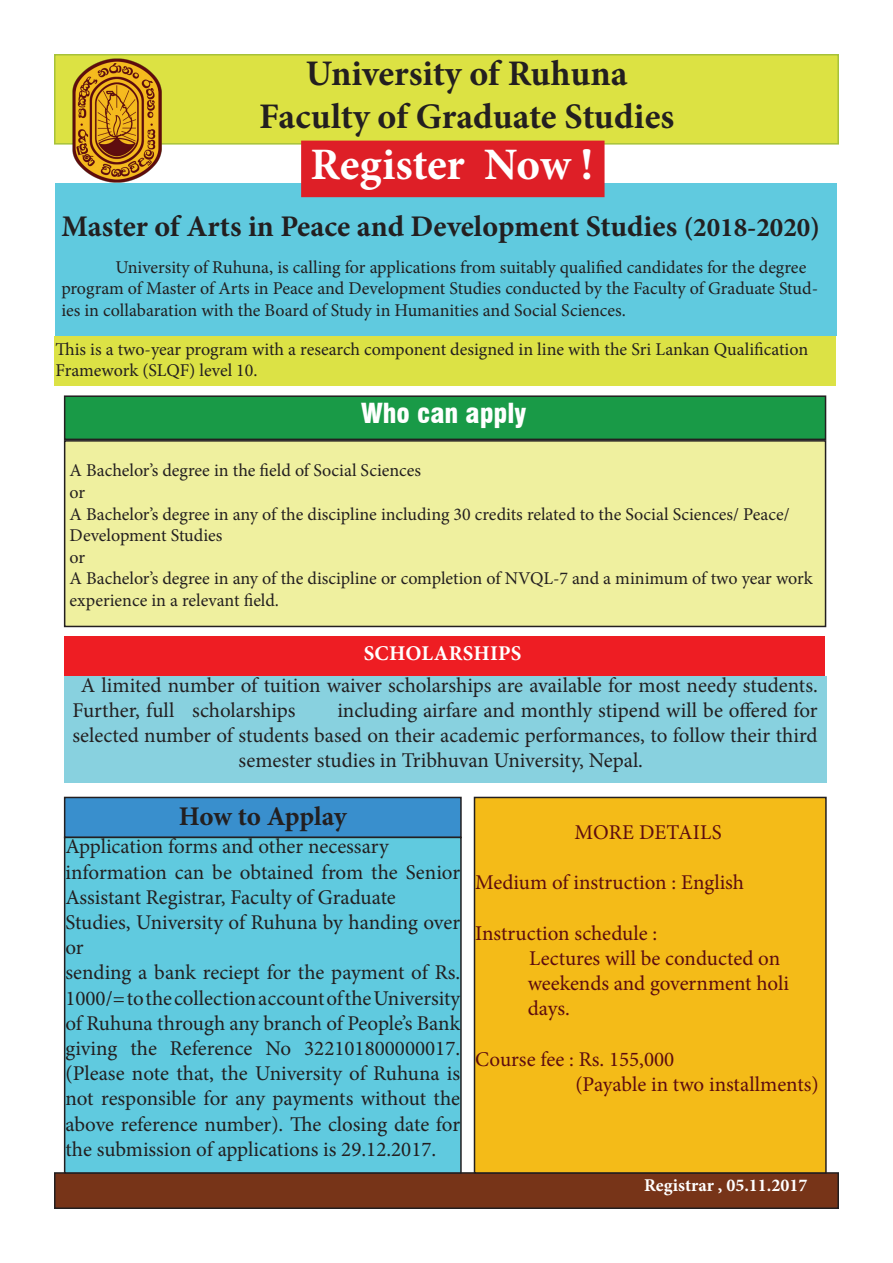
<style>
.page{position:relative;width:893px;height:1263px;background:#fff}
.page>*{position:absolute;margin:0;border:0;box-sizing:border-box;transform-origin:0 0}
.t1{font:700 45px "Minion Pro";letter-spacing:-.005em;color:#fff}
.t2{font:700 36px "Minion Pro";letter-spacing:-.005em;color:#231f20}
.t3{font:700 30px "Minion Pro";color:#231f20}
.t4{font:900 condensed 27px "Swiss 721 BT";color:#fff}
.t5{font:700 27px "Minion Pro";letter-spacing:-.01em;color:#231f20}
.t6{font:21px/25.2px "Minion Pro";color:#231f20}
.t7{font:21px "Minion Pro";color:#5d0c0f}
.t8{font:700 21px "Minion Pro";letter-spacing:.01em;color:#fff}
.t9{font:18px/21.6px "Minion Pro";color:#231f20}
.t10{font:700 18px "Minion Pro";color:#fff}
.s1{font-size:27px}
</style>
<div class="page">
<div style="left:55px;top:1173px;width:783px;height:35px;background:#773418"></div>
<div style="left:54px;top:1172px;width:785px;height:37px;border:2px solid #231f20"></div>
<div style="left:65px;top:797px;width:396px;height:40px;background:#398fcd"></div>
<div style="left:64px;top:797px;width:398px;height:41px;border:2px solid #231f20"></div>
<div style="left:54px;top:54px;width:785px;height:91px;background:#dce243;border:2px solid #a7c239"></div>
<div style="left:55px;top:184px;width:782px;height:152px;background:#60cadf"></div>
<div style="left:301px;top:141px;width:303px;height:56px;background:#de1f27"></div>
<img style="left:72px;top:59px;width:89px;height:124px">
<div style="left:65px;top:441px;width:760px;height:185px;background:#eff09f"></div>
<div style="left:64px;top:440px;width:762px;height:187px;border:2px solid #231f20"></div>
<div style="left:55px;top:337px;width:781px;height:49px;background:#dce245"></div>
<div style="left:65px;top:396px;width:760px;height:43px;background:#199a47"></div>
<div style="left:64px;top:395px;width:762px;height:45px;border:2px solid #231f20"></div>
<div style="left:65px;top:837px;width:396px;height:336px;background:#60cadf"></div>
<div style="left:64px;top:837px;width:398px;height:337px;border:2px solid #231f20"></div>
<div style="left:64px;top:636px;width:761px;height:55px;background:#ee1d23"></div>
<div style="left:64px;top:676px;width:762px;height:106px;background:#88d1df"></div>
<div style="left:474px;top:797px;width:352px;height:376px;background:#f4bb18"></div>
<div style="left:474px;top:797px;width:353px;height:377px;border:2px solid #231f20"></div>
<p class="t2" style="left:306px;top:48px;width:323px">University of Ruhuna</p>
<p class="t2" style="left:259px;top:91px;width:417px">Faculty of Graduate Studies</p>
<p class="t1" style="left:310px;top:133px;width:284px">Register Now !</p>
<p class="t3" style="left:61px;top:205px;width:760px">Master of Arts in Peace and Development Studies <span class="s1">(2018-2020)</span></p>
<p class="t9" style="left:61px;top:256px;width:758px;text-indent:54px">University of Ruhuna, is calling for applications from suitably qualified candidates for the degree program of Master of Arts in Peace and Development Studies conducted by the Faculty of Graduate Stud&shy;ies in collabaration with the Board of Study in Humanities and Social Sciences.</p>
<p class="t9" style="left:56px;top:338px;width:754px">This is a two-year program with a research component designed in line with the Sri Lankan Qualification<br>Framework (SLQF) level 10.</p>
<p class="t4" style="left:361px;top:397px;width:167px">Who can apply</p>
<p class="t9" style="left:70px;top:460px;width:353px">A Bachelor’s degree in the field of Social Sciences</p>
<p class="t9" style="left:70px;top:481px;width:17px">or</p>
<p class="t9" style="left:70px;top:503px;width:721px">A Bachelor’s degree in any of the discipline including 30 credits related to the Social Sciences/ Peace/<br>Development Studies</p>
<p class="t9" style="left:70px;top:546px;width:17px">or</p>
<p class="t9" style="left:70px;top:568px;width:745px">A Bachelor’s degree in any of the discipline or completion of NVQL-7 and a minimum of two year work experience in a relevant field.</p>
<p class="t8" style="left:364px;top:638px;width:159px">SCHOLARSHIPS</p>
<p class="t6" style="left:72px;top:672px;width:747px;text-indent:9px">A limited number of tuition waiver scholarships are available for most needy students.<br>Further, full scholarships</p>
<p class="t6" style="left:337px;top:697px;width:482px">including airfare and monthly stipend will be offered for</p>
<p class="t6" style="left:72px;top:723px;width:747px">selected number of students based on their academic performances, to follow their third</p>
<p class="t6" style="left:239px;top:748px;width:406px">semester studies in Tribhuvan University, Nepal.</p>
<p class="t5" style="left:179px;top:798px;width:169px">How to Applay</p>
<p class="t6" style="left:65px;top:834px;width:325px">Application forms and other necessary</p>
<p class="t6" style="left:65px;top:859px;width:396px">information can be obtained from the Senior<br>Assistant Registrar, Faculty of Graduate</p>
<p class="t6" style="left:65px;top:910px;width:396px">Studies, University of Ruhuna by handing over or</p>
<p class="t6" style="left:65px;top:960px;width:396px;text-align:justify">sending a bank reciept for the payment of Rs.<br>1000/= to the collection account of the University of Ruhuna through any branch of People’s Bank giving the Reference No 322101800000017. (Please note that, the University of Ruhuna is not responsible for any payments without the above reference number). The closing date for the submission of applications is 29.12.2017.</p>
<p class="t7" style="left:574px;top:818px;width:149px">MORE DETAILS</p>
<p class="t7" style="left:475px;top:868px;width:270px">Medium of instruction : English</p>
<p class="t7" style="left:475px;top:919px;width:183px">Instruction schedule :</p>
<p class="t7" style="left:529px;top:944px;width:252px">Lectures will be conducted on</p>
<p class="t7" style="left:528px;top:969px;width:263px">weekends and government holi</p>
<p class="t7" style="left:528px;top:994px;width:44px">days.</p>
<p class="t7" style="left:475px;top:1045px;width:201px">Course fee : Rs. 155,000</p>
<p class="t7" style="left:575px;top:1070px;width:245px">(Payable in two installments)</p>
<p class="t10" style="left:644px;top:1172px;width:165px">Registrar , 05.11.2017</p>
</div>
